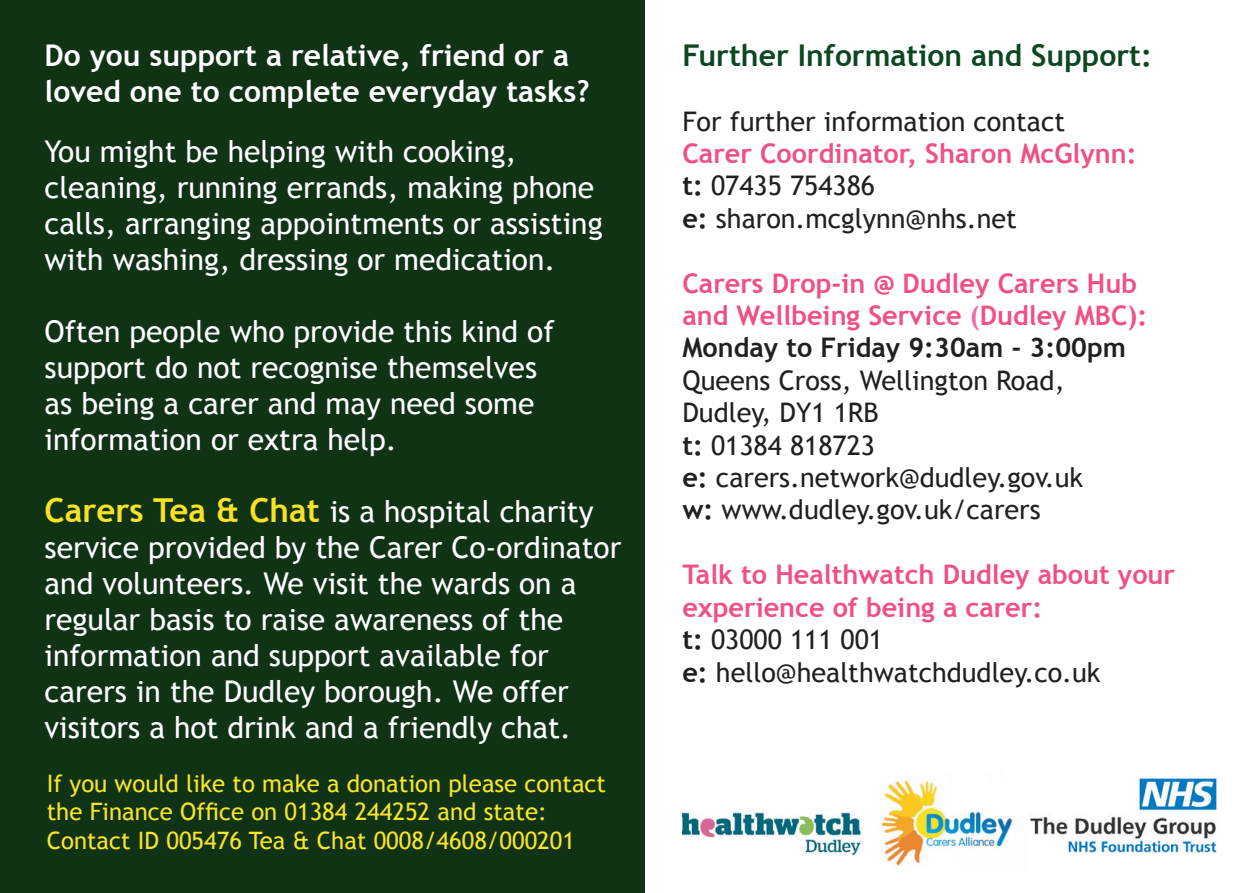
<style>
.page{position:relative;width:1259px;height:893px;background:#fff}
.page>*{position:absolute;margin:0;border:0;box-sizing:border-box;transform-origin:0 0}
.t1{font:30px/36px "Trebuchet MS";color:#fff}
.t2{font:700 30px/36px "Trebuchet MS";color:#fff}
.t3{font:700 30px "Trebuchet MS";color:#0b4722}
.t4{font:27px "Trebuchet MS";color:#231f20}
.t5{font:700 27px/32.4px "Trebuchet MS";color:#f05083}
.t6{font:700 27px "Trebuchet MS";color:#231f20}
.t7{font:24px/28.8px "Trebuchet MS";color:#f9e427}
.s1{font-weight:700;font-size:33px;color:#f9e226}
.s2{font-weight:700}
.s3{color:#f168a8}
</style>
<div class="page">
<div style="left:0;top:0;width:645px;height:893px;background:#103316"></div>
<img style="left:881px;top:780px;width:132px;height:86px">
<img style="left:1030px;top:778px;width:187px;height:76px">
<img style="left:682px;top:811px;width:180px;height:45px">
<p class="t2" style="left:45px;top:38px;width:546px">Do you support a relative, friend or a loved one to complete everyday tasks?</p>
<p class="t1" style="left:45px;top:134px;width:559px">You might be helping with cooking, cleaning, running errands, making phone calls, arranging appointments or assisting with washing, dressing or medication.</p>
<p class="t1" style="left:45px;top:314px;width:511px">Often people who provide this kind of support do not recognise themselves as being a carer and may need some information or extra help.</p>
<p class="t1" style="left:45px;top:494px;width:578px"><span class="s1">Carers Tea &amp; Chat</span> is a hospital charity service provided by the Carer Co-ordinator and volunteers. We visit the wards on a regular basis to raise awareness of the information and support available for carers in the Dudley borough. We offer visitors a hot drink and a friendly chat.</p>
<p class="t7" style="left:47px;top:769px;width:561px">If you would like to make a donation please contact the Finance Office on 01384 244252 and state:</p>
<p class="t7" style="left:47px;top:827px;width:530px">Contact ID 005476 Tea &amp; Chat 0008/4608/000201</p>
<p class="t3" style="left:682px;top:36px;width:471px">Further Information and Support:</p>
<p class="t4" style="left:682px;top:105px;width:384px">For further information contact</p>
<p class="t5" style="left:682px;top:137px;width:456px">Carer Coordinator, Sharon McGlynn:</p>
<p class="t4" style="left:682px;top:170px;width:194px"><span class="s2">t:</span> 07435 754386</p>
<p class="t4" style="left:682px;top:202px;width:336px"><span class="s2">e:</span> sharon.mcglynn@nhs.net</p>
<p class="t5" style="left:682px;top:267px;width:456px">Carers Drop-in @ Dudley Carers Hub</p>
<p class="t5" style="left:682px;top:299px;width:466px">and Wellbeing Service <span class="s3">(</span>Dudley MBC):</p>
<p class="t6" style="left:682px;top:331px;width:445px">Monday to Friday 9:30am - 3:00pm</p>
<p class="t4" style="left:682px;top:364px;width:384px">Queens Cross, Wellington Road,</p>
<p class="t4" style="left:682px;top:397px;width:198px">Dudley, DY1 1RB</p>
<p class="t4" style="left:682px;top:429px;width:194px"><span class="s2">t:</span> 01384 818723</p>
<p class="t4" style="left:682px;top:462px;width:402px"><span class="s2">e:</span> carers.network@dudley.gov.uk</p>
<p class="t4" style="left:682px;top:494px;width:360px"><span class="s2">w:</span> www.dudley.gov.uk/carers</p>
<p class="t5" style="left:682px;top:558px;width:494px">Talk to Healthwatch Dudley about your experience of being a carer:</p>
<p class="t4" style="left:682px;top:624px;width:202px"><span class="s2">t:</span> 03000 111 001</p>
<p class="t4" style="left:682px;top:656px;width:420px"><span class="s2">e:</span> hello@healthwatchdudley.co.uk</p>
</div>
